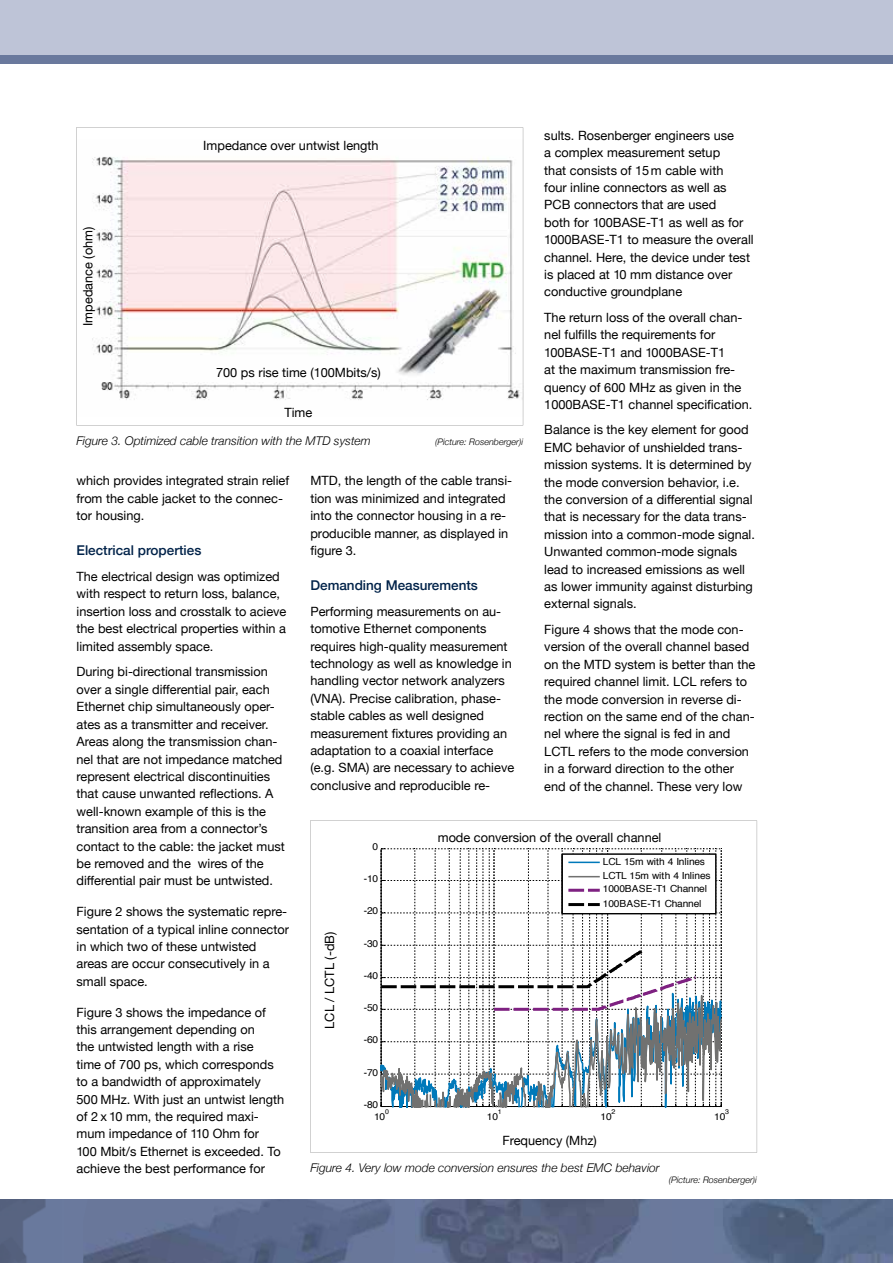
<style>
.page{position:relative;width:893px;height:1263px;background:#fff}
.page>*{position:absolute;margin:0;border:0;box-sizing:border-box;transform-origin:0 0}
.t1{font:500 13.5px "Helvetica Neue";color:#002249}
.t2{font:12.75px/17.4px "Helvetica Neue";color:#000}
.t3{font:italic 300 12px "Helvetica Neue";color:#000}
.t4{font:9.75px/14.1px "Helvetica";letter-spacing:-.02em;color:#000;scale:1.04 1}
.t5{font:italic 300 9px "Helvetica Neue";color:#000}
.t6{font:6.75px "Helvetica";color:#000;scale:1.04 1}
</style>
<div class="page">
<svg style="left:76px;top:127px;width:447px;height:298px"></svg>
<svg style="left:310px;top:820px;width:447px;height:332px"></svg>
<div style="left:0;top:0;width:893px;height:60px;background:#bec4d7"></div>
<svg style="left:0;top:1199px;width:893px;height:64px;background:#5e6d8f"></svg>
<div style="left:0;top:55px;width:893px;height:9px;background:#6a799d"></div>
<img style="left:419px;top:1199px;width:227px;height:64px">
<img style="left:0;top:1199px;width:46px;height:64px">
<p class="t2" style="left:544px;top:127px;width:211px">sults. Rosenberger engineers use<br>a complex measurement setup<br>that consists of 15m cable with<br>four inline connectors as well as<br>PCB connectors that are used<br>both for 100BASE-T1 as well as for<br>1000BASE-T1 to measure the overall channel. Here, the device under test is placed at 10 mm distance over conductive groundplane</p>
<p class="t2" style="left:544px;top:309px;width:210px">The return loss of the overall chan&shy;nel fulfills the requirements for 100BASE-T1 and 1000BASE-T1<br>at the maximum transmission fre&shy;quency of 600 MHz as given in the 1000BASE-T1 channel specification.</p>
<p class="t2" style="left:544px;top:422px;width:212px">Balance is the key element for good EMC behavior of unshielded trans&shy;mission systems. It is determined by the mode conversion behavior, i.e. the conversion of a differential signal that is necessary for the data trans&shy;mission into a common-mode signal.<br>Unwanted common-mode signals lead to increased emissions as well as lower immunity against disturbing external signals.</p>
<p class="t2" style="left:544px;top:621px;width:213px">Figure 4 shows that the mode con&shy;version of the overall channel based on the MTD system is better than the required channel limit. LCL refers to the mode conversion in reverse di&shy;rection on the same end of the chan&shy;nel where the signal is fed in and LCTL refers to the mode conversion in a forward direction to the other end of the channel. These very low</p>
<p class="t2" style="left:203px;top:138px;width:177px">Impedance over untwist length</p>
<p class="t2" style="left:80px;top:326px;width:101px;rotate:-90deg">Impedance (ohm)</p>
<p class="t2" style="left:216px;top:364px;width:166px">700 ps rise time (100Mbits/s)</p>
<p class="t2" style="left:284px;top:405px;width:29px">Time</p>
<p class="t3" style="left:77px;top:431px;width:296px">Figure 3. Optimized cable transition with the MTD system</p>
<p class="t5" style="left:435px;top:435px;width:90px">(Picture: Rosenberger)i</p>
<p class="t2" style="left:77px;top:473px;width:214px">which provides integrated strain relief from the cable jacket to the connec&shy;tor housing.</p>
<p class="t1" style="left:77px;top:539px;width:126px">Electrical properties</p>
<p class="t2" style="left:77px;top:568px;width:211px">The electrical design was optimized with respect to return loss, balance, insertion loss and crosstalk to acieve the best electrical properties within a limited assembly space.</p>
<p class="t2" style="left:77px;top:664px;width:210px">During bi-directional transmission over a single differential pair, each Ethernet chip simultaneously oper&shy;ates as a transmitter and receiver.<br>Areas along the transmission chan&shy;nel that are not impedance matched represent electrical discontinuities that cause unwanted reflections. A well-known example of this is the transition area from a connector’s contact to the cable: the jacket must be removed and the wires of the differential pair must be untwisted.</p>
<p class="t2" style="left:77px;top:904px;width:214px">Figure 2 shows the systematic repre&shy;sentation of a typical inline connector in which two of these untwisted areas are occur consecutively in a small space.</p>
<p class="t2" style="left:77px;top:1004px;width:209px">Figure 3 shows the impedance of this arrangement depending on<br>the untwisted length with a rise<br>time of 700 ps, which corresponds to a bandwidth of approximately<br>500 MHz. With just an untwist length of 2 x 10 mm, the required maxi&shy;mum impedance of 110 Ohm for<br>100 Mbit/s Ethernet is exceeded. To achieve the best performance for</p>
<p class="t2" style="left:310px;top:473px;width:203px">MTD, the length of the cable transi&shy;tion was minimized and integrated into the connector housing in a re&shy;producible manner, as displayed in figure 3.</p>
<p class="t1" style="left:310px;top:574px;width:169px">Demanding Measurements</p>
<p class="t2" style="left:310px;top:603px;width:205px">Performing measurements on au&shy;tomotive Ethernet components requires high-quality measurement technology as well as knowledge in handling vector network analyzers (VNA). Precise calibration, phase&shy;stable cables as well designed measurement fixtures providing an adaptation to a coaxial interface (e.g. SMA) are necessary to achieve conclusive and reproducible re-</p>
<p class="t2" style="left:438px;top:829px;width:225px">mode conversion of the overall channel</p>
<p class="t4" style="left:372px;top:840px;width:7px">0</p>
<p class="t4" style="left:603px;top:854px;width:105px">LCL 15m with 4 Inlines<br>LCTL 15m with 4 Inlines<br>1000BASE-T1 Channel<br>100BASE-T1 Channel</p>
<p class="t4" style="left:364px;top:872px;width:15px">-10</p>
<p class="t4" style="left:364px;top:904px;width:15px">-20</p>
<p class="t2" style="left:322px;top:1028px;width:98px;rotate:-90deg">LCL / LCTL (-dB)</p>
<p class="t4" style="left:364px;top:936px;width:15px">-30</p>
<p class="t4" style="left:364px;top:969px;width:15px">-40</p>
<p class="t4" style="left:364px;top:1000px;width:15px">-50</p>
<p class="t4" style="left:364px;top:1033px;width:15px">-60</p>
<p class="t4" style="left:364px;top:1065px;width:15px">-70</p>
<p class="t4" style="left:364px;top:1098px;width:15px">-80</p>
<p class="t6" style="left:611px;top:1106px;width:5px">2</p>
<p class="t6" style="left:725px;top:1106px;width:5px">3</p>
<p class="t6" style="left:385px;top:1106px;width:5px">0</p>
<p class="t6" style="left:498px;top:1106px;width:5px">1</p>
<p class="t4" style="left:374px;top:1110px;width:12px">10</p>
<p class="t4" style="left:487px;top:1110px;width:12px">10</p>
<p class="t4" style="left:601px;top:1110px;width:12px">10</p>
<p class="t4" style="left:714px;top:1110px;width:12px">10</p>
<p class="t2" style="left:502px;top:1132px;width:96px">Frequency (Mhz)</p>
<p class="t3" style="left:310px;top:1158px;width:351px">Figure 4. Very low mode conversion ensures the best EMC behavior</p>
<p class="t5" style="left:669px;top:1172px;width:90px">(Picture: Rosenberger)i</p>
</div>
